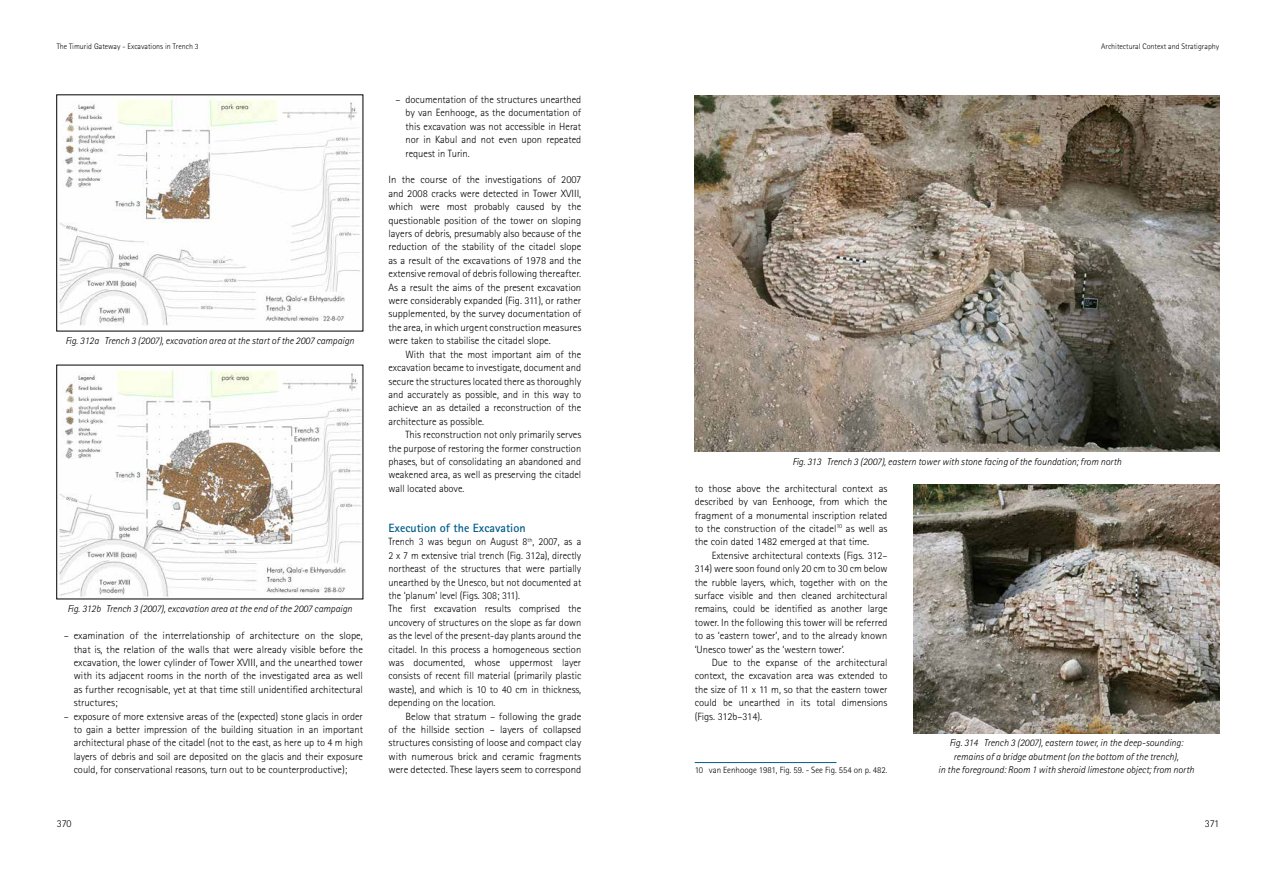
<style>
.page{position:relative;width:1276px;height:879px;background:#fff}
.page>*{position:absolute;margin:0;border:0;box-sizing:border-box;transform-origin:0 0}
.t1{font:700 12px "Rotis Sans Serif Std";color:#005c89}
.t2{font:300 10.5px/13.4px "Rotis Sans Serif Std";color:#000;text-align:justify}
.t3{font:italic 300 10px/13.4px "Rotis Sans Serif Std";color:#000;text-align:center}
.t4{font:300 9px "Rotis Sans Serif Std";color:#000}
.t5{font:300 8px "Rotis Sans Serif Std";color:#000}
</style>
<div class="page">
<hr style="left:694px;top:762px;width:142px;height:1px;background:#005c89">
<img style="left:59px;top:97px;width:302px;height:229px">
<img style="left:59px;top:368px;width:302px;height:229px">
<img style="left:694px;top:95px;width:525px;height:356px">
<img style="left:913px;top:485px;width:306px;height:248px">
<p class="t5" style="left:57px;top:42px;width:144px">The Timurid Gateway - Excavations in Trench 3</p>
<p class="t5" style="left:1101px;top:42px;width:120px">Architectural Context and Stratigraphy</p>
<p class="t3" style="left:65px;top:334px;width:290px">Fig. 312a Trench 3 (2007), excavation area at the start of the 2007 campaign</p>
<p class="t3" style="left:67px;top:602px;width:286px">Fig. 312b Trench 3 (2007), excavation area at the end of the 2007 campaign</p>
<p class="t2" style="left:74px;top:629px;width:291px;text-indent:-10px">– examination of the interrelationship of architecture on the slope, that is, the relation of the walls that were already visible before the excavation, the lower cylinder of Tower XVIII, and the unearthed tower with its adjacent rooms in the north of the investigated area as well as further recognisable, yet at that time still unidentified architectural structures;</p>
<p class="t2" style="left:74px;top:709px;width:291px;text-indent:-10px">– exposure of more extensive areas of the (expected) stone glacis in order to gain a better impression of the building situation in an important architectural phase of the citadel (not to the east, as here up to 4 m high layers of debris and soil are deposited on the glacis and their exposure could, for conservational reasons, turn out to be counterproductive);</p>
<p class="t2" style="left:405px;top:93px;width:177px;text-indent:-10px">– documentation of the structures unearthed by van Eenhooge, as the documentation of this excavation was not accessible in Herat nor in Kabul and not even upon repeated request in Turin.</p>
<p class="t2" style="left:388px;top:173px;width:194px">In the course of the investigations of 2007 and 2008 cracks were detected in Tower XVIII, which were most probably caused by the questionable position of the tower on sloping layers of debris, presumably also because of the reduction of the stability of the citadel slope as a result of the excavations of 1978 and the extensive removal of debris following thereafter.<br>As a result the aims of the present excavation were considerably expanded (Fig. 311), or rather supplemented, by the survey documentation of the area, in which urgent construction measures were taken to stabilise the citadel slope.</p>
<p class="t2" style="left:388px;top:347px;width:194px;text-indent:17px">With that the most important aim of the excavation became to investigate, document and secure the structures located there as thoroughly and accurately as possible, and in this way to achieve an as detailed a reconstruction of the architecture as possible.</p>
<p class="t2" style="left:388px;top:428px;width:194px;text-indent:17px">This reconstruction not only primarily serves the purpose of restoring the former construction phases, but of consolidating an abandoned and weakened area, as well as preserving the citadel wall located above.</p>
<p class="t1" style="left:388px;top:520px;width:139px">Execution of the Excavation</p>
<p class="t2" style="left:388px;top:535px;width:194px;text-align:left">Trench 3 was begun on August 8<sup>th</sup>, 2007, as a 2 x 7 m extensive trial trench (Fig. 312a), directly northeast of the structures that were partially unearthed by the Unesco, but not documented at the ‘planum’ level (Figs. 308; 311).<br>The first excavation results comprised the uncovery of structures on the slope as far down as the level of the present-day plants around the citadel. In this process a homogeneous section was documented, whose uppermost layer consists of recent fill material (primarily plastic waste), and which is 10 to 40 cm in thickness, depending on the location.</p>
<p class="t2" style="left:388px;top:709px;width:194px;text-indent:17px">Below that stratum – following the grade of the hillside section – layers of collapsed structures consisting of loose and compact clay with numerous brick and ceramic fragments were detected. These layers seem to correspond</p>
<p class="t3" style="left:792px;top:455px;width:330px">Fig. 313 Trench 3 (2007), eastern tower with stone facing of the foundation; from north</p>
<p class="t2" style="left:694px;top:481px;width:194px">to those above the architectural context as described by van Eenhooge, from which the fragment of a monumental inscription related to the construction of the citadel<sup>10</sup> as well as the coin dated 1482 emerged at that time.</p>
<p class="t2" style="left:694px;top:548px;width:194px;text-indent:17px">Extensive architectural contexts (Figs. 312– 314) were soon found only 20 cm to 30 cm below the rubble layers, which, together with on the surface visible and then cleaned architectural remains, could be identified as another large tower. In the following this tower will be referred to as ‘eastern tower’, and to the already known ‘Unesco tower’ as the ‘western tower’.</p>
<p class="t2" style="left:694px;top:656px;width:194px;text-indent:17px">Due to the expanse of the architectural context, the excavation area was extended to the size of 11 x 11 m, so that the eastern tower could be unearthed in its total dimensions (Figs. 312b–314).</p>
<p class="t4" style="left:694px;top:765px;width:194px">10 van Eenhooge 1981, Fig. 59. - See Fig. 554 on p. 482.</p>
<p class="t3" style="left:938px;top:736px;width:258px">Fig. 314 Trench 3 (2007), eastern tower, in the deep-sounding: remains of a bridge abutment (on the bottom of the trench),<br>in the foreground: Room 1 with sheroid limestone object; from north</p>
<p class="t2" style="left:57px;top:816px;width:16px">370</p>
<p class="t2" style="left:1205px;top:816px;width:16px">371</p>
</div>
